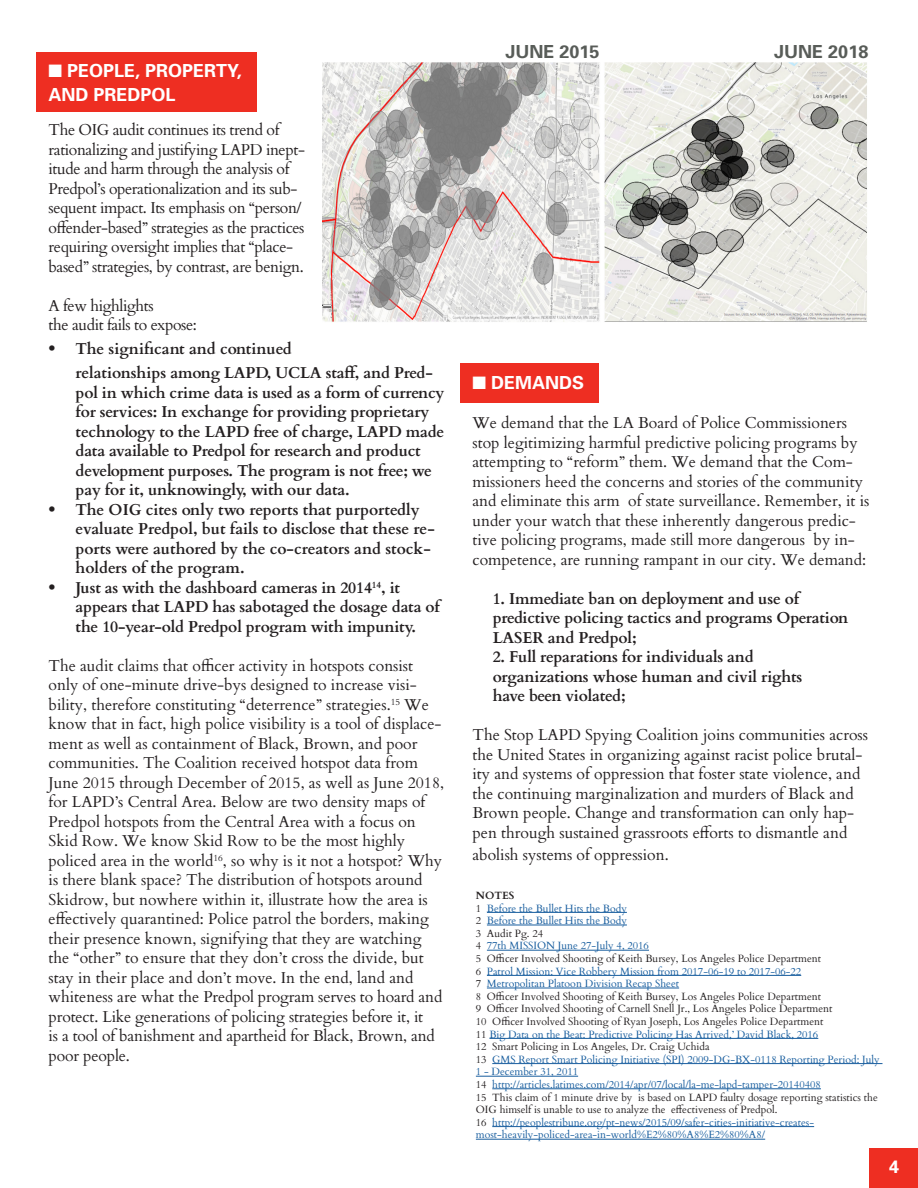
<style>
.page{position:relative;width:918px;height:1188px;background:#fff}
.page>*{position:absolute;margin:0;border:0;box-sizing:border-box;transform-origin:0 0}
.t1{font:700 18px/24px "Univers";color:#fff}
.t2{font:700 18px "Univers";color:#585c58}
.t3{font:15.75px/19.5px "Cardo";color:#231f20}
.t4{font:700 15.75px/19.5px "Cardo";letter-spacing:-.01em;color:#231f20}
.t5{font:15.75px/19.5px "Cardo";letter-spacing:-.025em;color:#231f20}
.t6{font:10.5px/12.6px "Cardo";color:#175d9e}
.t7{font:10.5px/12.6px "Cardo";color:#231f20}
.t8{font:700 10.5px "Cardo";color:#231f20}
.s1{color:#231f20}
</style>
<div class="page">
<div style="left:36px;top:53px;width:220px;height:59px;background:#ee2e22"></div>
<div style="left:460px;top:363px;width:139px;height:39px;background:#ee2e22"></div>
<div style="left:869px;top:1148px;width:49px;height:40px;background:#ee2e22"></div>
<img style="left:323px;top:63px;width:544px;height:259px">
<hr style="left:487px;top:912px;width:140px;height:1px;background:#175d9e">
<hr style="left:487px;top:925px;width:140px;height:1px;background:#175d9e">
<hr style="left:487px;top:950px;width:162px;height:1px;background:#175d9e">
<hr style="left:487px;top:975px;width:314px;height:1px;background:#175d9e">
<hr style="left:487px;top:988px;width:192px;height:1px;background:#175d9e">
<hr style="left:489px;top:1038px;width:329px;height:1px;background:#175d9e">
<hr style="left:492px;top:1063px;width:390px;height:1px;background:#175d9e">
<hr style="left:476px;top:1076px;width:102px;height:1px;background:#175d9e">
<hr style="left:492px;top:1089px;width:329px;height:1px;background:#175d9e">
<hr style="left:492px;top:1126px;width:322px;height:1px;background:#175d9e">
<hr style="left:476px;top:1139px;width:289px;height:1px;background:#175d9e">
<p class="t1" style="left:49px;top:59px;width:195px">■ PEOPLE, PROPERTY,<br>AND PREDPOL</p>
<p class="t5" style="left:49px;top:120px;width:258px">The OIG audit continues its trend of rationalizing and justifying LAPD inept&shy;itude and harm through the analysis of Predpol’s operationalization and its sub&shy;sequent impact. Its emphasis on “person/ offender-based” strategies as the practices requiring oversight implies that “place&shy;based” strategies, by contrast, are benign.</p>
<p class="t5" style="left:49px;top:295px;width:150px">A few highlights<br>the audit fails to expose:</p>
<p class="t4" style="left:76px;top:336px;width:359px;line-height:24px;text-indent:-27px">• The significant and continued<br>relationships among LAPD, UCLA staff, and Pred-</p>
<p class="t4" style="left:76px;top:382px;width:370px">pol in which crime data is used as a form of currency for services: In exchange for providing proprietary technology to the LAPD free of charge, LAPD made data available to Predpol for research and product development purposes. The program is not free; we pay for it, unknowingly, with our data.</p>
<p class="t4" style="left:76px;top:499px;width:361px;text-indent:-27px">• The OIG cites only two reports that purportedly evaluate Predpol, but fails to disclose that these re&shy;ports were authored by the co-creators and stock&shy;holders of the program.</p>
<p class="t4" style="left:76px;top:577px;width:366px;text-indent:-27px">• Just as with the dashboard cameras in 2014<sup>14</sup>, it appears that LAPD has sabotaged the dosage data of the 10-year-old Predpol program with impunity.</p>
<p class="t3" style="left:49px;top:655px;width:397px">The audit claims that officer activity in hotspots consist only of one-minute drive-bys designed to increase visi&shy;bility, therefore constituting “deterrence” strategies.<sup>15</sup> We know that in fact, high police visibility is a tool of displace&shy;ment as well as containment of Black, Brown, and poor communities. The Coalition received hotspot data from June 2015 through December of 2015, as well as June 2018, for LAPD’s Central Area. Below are two density maps of Predpol hotspots from the Central Area with a focus on Skid Row. We know Skid Row to be the most highly policed area in the world<sup>16</sup>, so why is it not a hotspot? Why is there blank space? The distribution of hotspots around Skidrow, but nowhere within it, illustrate how the area is effectively quarantined: Police patrol the borders, making their presence known, signifying that they are watching the “other” to ensure that they don’t cross the divide, but stay in their place and don’t move. In the end, land and whiteness are what the Predpol program serves to hoard and protect. Like generations of policing strategies before it, it<br>is a tool of banishment and apartheid for Black, Brown, and poor people.</p>
<p class="t2" style="left:505px;top:41px;width:96px">JUNE 2015</p>
<p class="t2" style="left:774px;top:41px;width:96px">JUNE 2018</p>
<p class="t1" style="left:472px;top:371px;width:113px">■ DEMANDS</p>
<p class="t3" style="left:472px;top:412px;width:398px">We demand that the LA Board of Police Commissioners stop legitimizing harmful predictive policing programs by attempting to “reform” them. We demand that the Com&shy;missioners heed the concerns and stories of the community and eliminate this arm of state surveillance. Remember, it is under your watch that these inherently dangerous predic&shy;tive policing programs, made still more dangerous by in&shy;competence, are running rampant in our city. We demand:</p>
<p class="t4" style="left:493px;top:588px;width:357px">1. Immediate ban on deployment and use of predictive policing tactics and programs Operation<br>LASER and Predpol;</p>
<p class="t4" style="left:493px;top:646px;width:311px">2. Full reparations for individuals and organizations whose human and civil rights have been violated;</p>
<p class="t3" style="left:472px;top:724px;width:397px">The Stop LAPD Spying Coalition joins communities across the United States in organizing against racist police brutal&shy;ity and systems of oppression that foster state violence, and the continuing marginalization and murders of Black and Brown people. Change and transformation can only hap&shy;pen through sustained grassroots efforts to dismantle and</p>
<p class="t3" style="left:472px;top:844px;width:198px">abolish systems of oppression.</p>
<p class="t8" style="left:476px;top:887px;width:40px">NOTES</p>
<p class="t6" style="left:476px;top:901px;width:153px"><span class="s1">1</span> Before the Bullet Hits the Body</p>
<p class="t6" style="left:476px;top:914px;width:153px"><span class="s1">2</span> Before the Bullet Hits the Body</p>
<p class="t7" style="left:476px;top:926px;width:69px">3 Audit Pg. 24</p>
<p class="t6" style="left:476px;top:939px;width:175px"><span class="s1">4</span> 77th MISSION June 27-July 4, 2016</p>
<p class="t7" style="left:476px;top:952px;width:347px">5 Officer Involved Shooting of Keith Bursey, Los Angeles Police Department</p>
<p class="t6" style="left:476px;top:964px;width:327px"><span class="s1">6</span> Patrol Mission: Vice Robbery Mission from 2017-06-19 to 2017-06-22</p>
<p class="t6" style="left:476px;top:977px;width:205px"><span class="s1">7</span> Metropolitan Platoon Division Recap Sheet</p>
<p class="t7" style="left:476px;top:989px;width:347px">8 Officer Involved Shooting of Keith Bursey, Los Angeles Police Department</p>
<p class="t7" style="left:476px;top:1002px;width:358px">9 Officer Involved Shooting of Carnell Snell Jr., Los Angeles Police Department</p>
<p class="t7" style="left:476px;top:1015px;width:349px">10 Officer Involved Shooting of Ryan Joseph, Los Angeles Police Department</p>
<p class="t6" style="left:476px;top:1027px;width:344px"><span class="s1">11</span> Big Data on the Beat: Predictive Policing Has Arrived,’ David Black, 2016</p>
<p class="t7" style="left:476px;top:1040px;width:235px">12 Smart Policing in Los Angeles, Dr. Craig Uchida</p>
<p class="t6" style="left:476px;top:1052px;width:405px"><span class="s1">13</span> GMS Report Smart Policing Initiative (SPI) 2009-DG-BX-0118 Reporting Period: July<br>1 - December 31, 2011</p>
<p class="t6" style="left:476px;top:1078px;width:346px"><span class="s1">14</span> http://articles.latimes.com/2014/apr/07/local/la-me-lapd-tamper-20140408</p>
<p class="t7" style="left:476px;top:1090px;width:403px">15 This claim of 1 minute drive by is based on LAPD faulty dosage reporting statistics the<br>OIG himself is unable to use to analyze the effectiveness of Predpol.</p>
<p class="t6" style="left:476px;top:1115px;width:340px"><span class="s1">16</span> http://peoplestribune.org/pt-news/2015/09/safer-cities-initiative-creates&shy;most-heavily-policed-area-in-world%E2%80%A8%E2%80%A8/</p>
<p class="t1" style="left:889px;top:1155px;width:12px">4</p>
</div>
